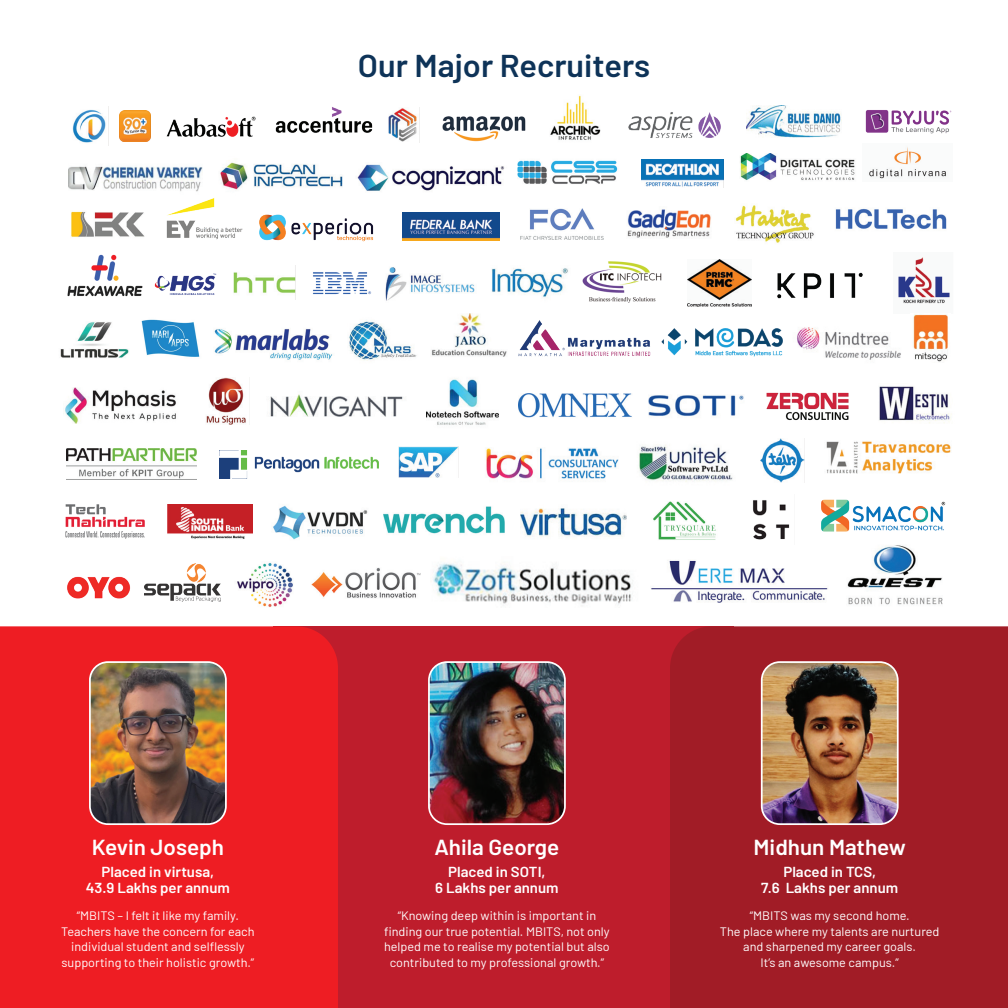
<style>
.page{position:relative;width:1008px;height:1008px;background:#fff}
.page>*{position:absolute;margin:0;border:0;box-sizing:border-box;transform-origin:0 0}
.t1{font:600 31.5px "Barlow";color:#0e3358}
.t2{font:600 21.7px "Barlow";color:#fff}
.t3{font:600 14.53px/15.9px "Barlow";color:#fff;text-align:center}
.t4{font:12.25px/15.4px "Barlow";color:#fff;text-align:center}
</style>
<div class="page">
<div style="left:274px;top:626px;width:460px;height:382px;background:#be1d2c"></div>
<div style="left:0;top:626px;width:338px;height:382px;background:#ee1d23"></div>
<div style="left:670px;top:626px;width:338px;height:382px;background:#a11c26"></div>
<img style="left:847px;top:552px;width:96px;height:53px">
<img style="left:826px;top:441px;width:125px;height:33px">
<img style="left:431px;top:313px;width:76px;height:44px">
<img style="left:237px;top:562px;width:56px;height:45px">
<img style="left:72px;top:109px;width:34px;height:34px">
<img style="left:120px;top:111px;width:30px;height:31px">
<img style="left:166px;top:116px;width:90px;height:21px">
<img style="left:275px;top:107px;width:98px;height:26px">
<img style="left:388px;top:108px;width:32px;height:34px">
<img style="left:442px;top:116px;width:84px;height:26px">
<img style="left:550px;top:95px;width:51px;height:45px">
<img style="left:747px;top:106px;width:95px;height:32px">
<img style="left:866px;top:110px;width:86px;height:24px">
<img style="left:68px;top:166px;width:135px;height:25px">
<img style="left:220px;top:160px;width:123px;height:30px">
<img style="left:357px;top:164px;width:147px;height:27px">
<img style="left:518px;top:160px;width:100px;height:24px">
<img style="left:642px;top:159px;width:81px;height:28px">
<img style="left:740px;top:154px;width:115px;height:27px">
<img style="left:869px;top:147px;width:77px;height:32px">
<img style="left:71px;top:211px;width:74px;height:26px">
<img style="left:259px;top:214px;width:115px;height:28px">
<img style="left:403px;top:213px;width:96px;height:27px">
<img style="left:521px;top:209px;width:82px;height:30px">
<img style="left:627px;top:209px;width:84px;height:29px">
<img style="left:735px;top:205px;width:79px;height:38px">
<img style="left:835px;top:208px;width:112px;height:21px">
<img style="left:67px;top:255px;width:76px;height:41px">
<img style="left:154px;top:273px;width:63px;height:22px">
<img style="left:234px;top:265px;width:62px;height:35px">
<img style="left:313px;top:272px;width:58px;height:23px">
<img style="left:385px;top:267px;width:90px;height:34px">
<img style="left:491px;top:268px;width:77px;height:30px">
<img style="left:582px;top:261px;width:80px;height:42px">
<img style="left:777px;top:272px;width:86px;height:27px">
<img style="left:898px;top:257px;width:52px;height:47px">
<img style="left:60px;top:322px;width:69px;height:36px">
<img style="left:141px;top:319px;width:59px;height:38px">
<img style="left:214px;top:329px;width:119px;height:49px">
<img style="left:349px;top:321px;width:68px;height:40px">
<img style="left:518px;top:320px;width:132px;height:37px">
<img style="left:661px;top:328px;width:122px;height:29px">
<img style="left:628px;top:112px;width:93px;height:26px">
<img style="left:166px;top:191px;width:77px;height:49px">
<img style="left:797px;top:327px;width:104px;height:33px">
<img style="left:913px;top:314px;width:36px;height:48px">
<img style="left:65px;top:387px;width:111px;height:36px">
<img style="left:206px;top:378px;width:40px;height:47px">
<img style="left:257px;top:365px;width:159px;height:83px">
<img style="left:426px;top:378px;width:72px;height:47px">
<img style="left:518px;top:394px;width:114px;height:24px">
<img style="left:311px;top:568px;width:110px;height:30px">
<img style="left:67px;top:576px;width:63px;height:23px">
<img style="left:67px;top:449px;width:130px;height:30px">
<img style="left:220px;top:450px;width:159px;height:28px">
<img style="left:399px;top:447px;width:59px;height:30px">
<img style="left:144px;top:563px;width:77px;height:39px">
<img style="left:486px;top:448px;width:133px;height:31px">
<img style="left:65px;top:504px;width:79px;height:34px">
<img style="left:167px;top:505px;width:85px;height:34px">
<img style="left:273px;top:505px;width:95px;height:35px">
<img style="left:383px;top:506px;width:121px;height:28px">
<img style="left:521px;top:508px;width:105px;height:29px">
<img style="left:433px;top:563px;width:199px;height:42px">
<img style="left:688px;top:259px;width:63px;height:48px">
<img style="left:766px;top:392px;width:83px;height:29px">
<img style="left:879px;top:386px;width:73px;height:37px">
<img style="left:639px;top:445px;width:94px;height:37px">
<img style="left:761px;top:439px;width:43px;height:43px">
<img style="left:653px;top:501px;width:63px;height:39px">
<img style="left:753px;top:500px;width:37px;height:40px">
<img style="left:651px;top:560px;width:177px;height:43px">
<img style="left:821px;top:499px;width:124px;height:53px">
<img style="left:648px;top:395px;width:96px;height:21px">
<img style="left:90px;top:662px;width:136px;height:162px">
<div style="left:89px;top:661px;width:138px;height:164px;border:2px solid #fff;border-radius:18px"></div>
<img style="left:431px;top:664px;width:132px;height:158px">
<div style="left:428px;top:661px;width:138px;height:164px;border:2px solid #fff;border-radius:18px"></div>
<img style="left:762px;top:662px;width:136px;height:162px">
<div style="left:761px;top:661px;width:138px;height:164px;border:2px solid #fff;border-radius:18px"></div>
<h1 class="t1" style="left:358px;top:42px;width:294px">Our Major Recruiters</h1>
<h2 class="t2" style="left:92px;top:831px;width:134px">Kevin Joseph</h2>
<p class="t3" style="left:86px;top:863px;width:146px">Placed in virtusa,<br>43.9 Lakhs per annum</p>
<h2 class="t2" style="left:434px;top:831px;width:127px">Ahila George</h2>
<p class="t3" style="left:435px;top:863px;width:125px">Placed in SOTI,<br>6 Lakhs per annum</p>
<h2 class="t2" style="left:754px;top:831px;width:154px">Midhun Mathew</h2>
<p class="t3" style="left:761px;top:863px;width:138px">Placed in TCS,<br>7.6 Lakhs per annum</p>
<p class="t4" style="left:61px;top:907px;width:195px">“MBITS – I felt it like my family.<br>Teachers have the concern for each individual student and selflessly supporting to their holistic growth.”</p>
<p class="t4" style="left:384px;top:907px;width:227px">“Knowing deep within is important in finding our true potential. MBITS, not only helped me to realise my potential but also contributed to my professional growth.”</p>
<p class="t4" style="left:720px;top:907px;width:221px">“MBITS was my second home.<br>The place where my talents are nurtured and sharpened my career goals.<br>It’s an awesome campus.”</p>
</div>
